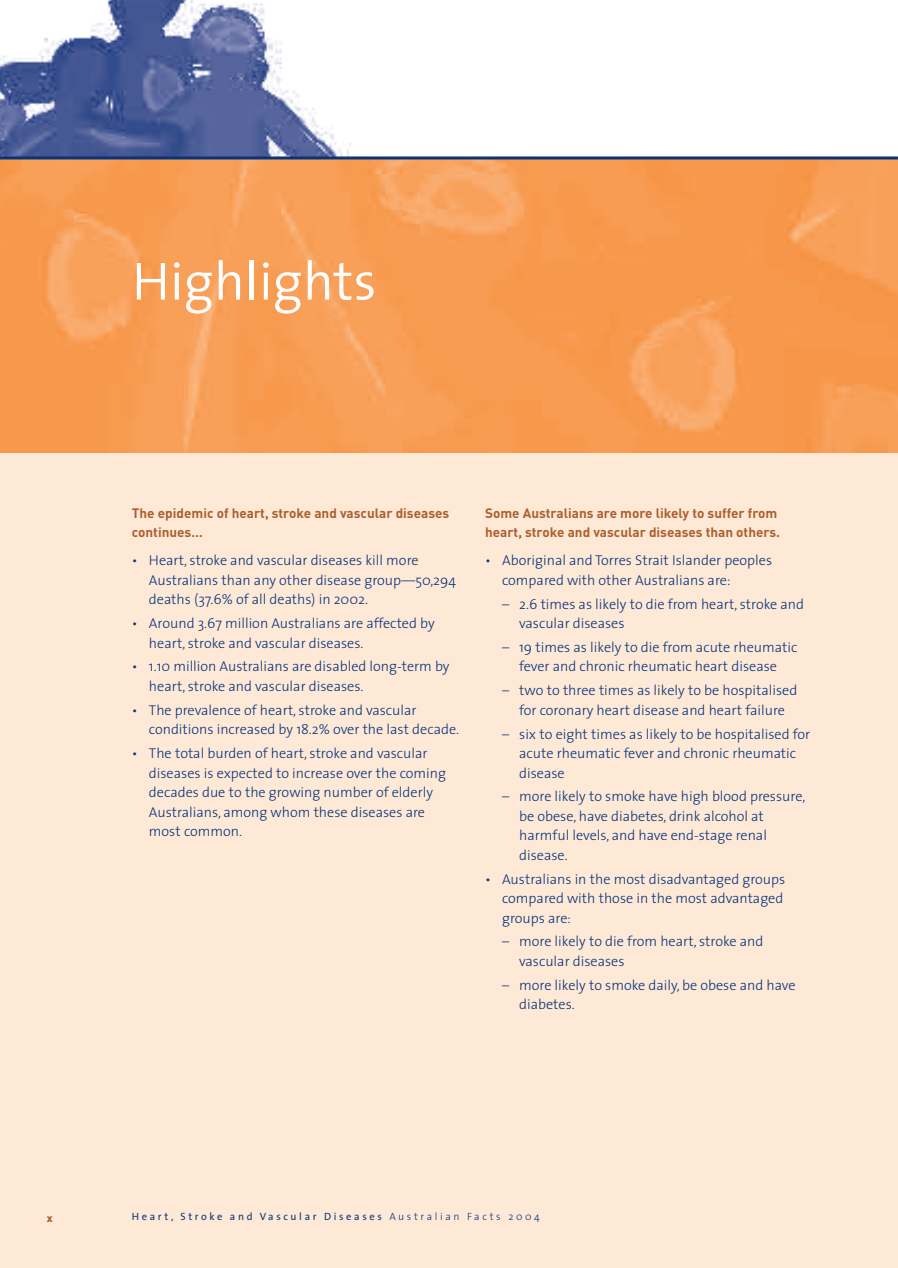
<style>
.page{position:relative;width:898px;height:1268px;background:#fff}
.page>*{position:absolute;margin:0;border:0;box-sizing:border-box;transform-origin:0 0}
.t1{font:300 54px "The Sans";color:#fff}
.t2{font:300 14.25px/19.5px "The Sans";color:#08347b}
.t3{font:700 13.5px/19.5px "DIN";color:#ab602f}
.t4{font:10.5px "The Sans";letter-spacing:.25em;color:#08347b}
.t5{font:900 10.5px "DIN";color:#ab602f}
.s1{font-weight:300}
</style>
<div class="page">
<div style="left:0;top:159px;width:897px;height:1109px;background:#fee9d6"></div>
<img style="left:0;top:159px;width:897px;height:294px">
<img style="left:0;top:0;width:351px;height:156px">
<hr style="left:0;top:156px;width:897px;height:3px;background:#08347b">
<svg style="left:0;top:0;width:5px;height:6px"></svg>
<h1 class="t1" style="left:132px;top:262px;width:246px">Highlights</h1>
<p class="t3" style="left:132px;top:504px;width:319px">The epidemic of heart, stroke and vascular diseases continues…</p>
<p class="t2" style="left:149px;top:552px;width:308px;text-indent:-17px">• Heart, stroke and vascular diseases kill more<br>Australians than any other disease group—50,294 deaths (37.6% of all deaths) in 2002.</p>
<p class="t2" style="left:149px;top:615px;width:287px;text-indent:-17px">• Around 3.67 million Australians are affected by heart, stroke and vascular diseases.</p>
<p class="t2" style="left:149px;top:658px;width:302px;text-indent:-17px">• 1.10 million Australians are disabled long-term by heart, stroke and vascular diseases.</p>
<p class="t2" style="left:149px;top:701px;width:312px;text-indent:-17px">• The prevalence of heart, stroke and vascular conditions increased by 18.2% over the last decade.</p>
<p class="t2" style="left:149px;top:745px;width:298px;text-indent:-17px">• The total burden of heart, stroke and vascular diseases is expected to increase over the coming decades due to the growing number of elderly Australians, among whom these diseases are most common.</p>
<p class="t3" style="left:485px;top:504px;width:296px">Some Australians are more likely to suffer from heart, stroke and vascular diseases than others.</p>
<p class="t2" style="left:502px;top:552px;width:271px;text-indent:-17px">• Aboriginal and Torres Strait Islander peoples compared with other Australians are:</p>
<p class="t2" style="left:519px;top:595px;width:286px;text-indent:-17px">– 2.6 times as likely to die from heart, stroke and vascular diseases</p>
<p class="t2" style="left:502px;top:639px;width:296px;text-align:center">– 19 times as likely to die from acute rheumatic fever and chronic rheumatic heart disease</p>
<p class="t2" style="left:502px;top:682px;width:296px;text-align:center">– two to three times as likely to be hospitalised for coronary heart disease and heart failure</p>
<p class="t2" style="left:519px;top:725px;width:292px;text-indent:-17px">– six to eight times as likely to be hospitalised for acute rheumatic fever and chronic rheumatic disease</p>
<p class="t2" style="left:519px;top:788px;width:288px;text-indent:-17px">– more likely to smoke have high blood pressure, be obese, have diabetes, drink alcohol at harmful levels, and have end-stage renal disease.</p>
<p class="t2" style="left:502px;top:870px;width:284px;text-indent:-17px">• Australians in the most disadvantaged groups compared with those in the most advantaged groups are:</p>
<p class="t2" style="left:519px;top:933px;width:246px;text-indent:-17px">– more likely to die from heart, stroke and vascular diseases</p>
<p class="t2" style="left:519px;top:976px;width:278px;text-indent:-17px">– more likely to smoke daily, be obese and have diabetes.</p>
<p class="t5" style="left:47px;top:1214px;width:7px">x</p>
<p class="t4" style="left:132px;top:1213px;width:409px">Heart, Stroke and Vascular Diseases <span class="s1">Australian Facts 2004</span></p>
</div>
